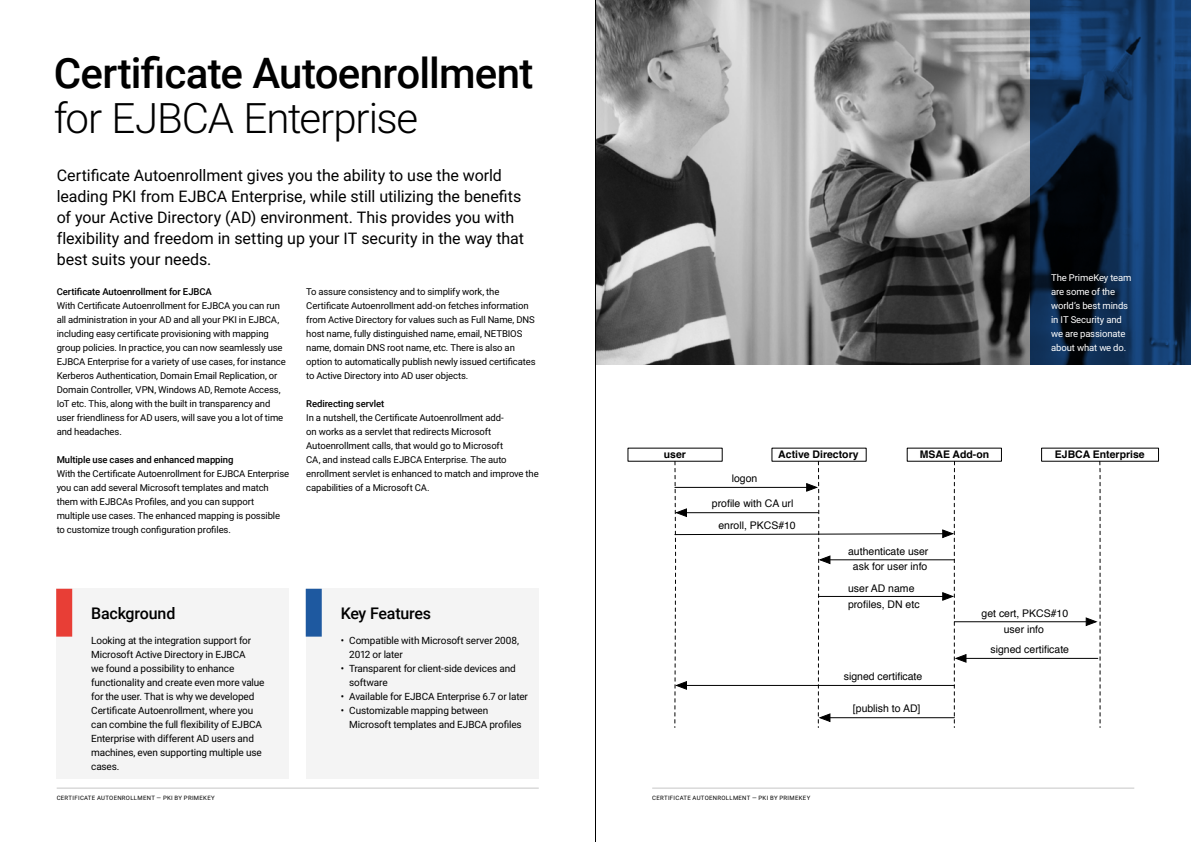
<style>
.page{position:relative;width:1191px;height:842px;background:#fff}
.page>*{position:absolute;margin:0;border:0;box-sizing:border-box;transform-origin:0 0}
.t1{font:500 42px "Roboto";letter-spacing:-.02em;color:#000}
.t2{font:300 42px "Roboto";letter-spacing:-.025em;color:#000}
.t3{font:16px/21px "Roboto";letter-spacing:-.005em;color:#000}
.t4{font:500 16px "Roboto";letter-spacing:-.015em;color:#000}
.t5{font:10.5px/14.8px "Helvetica";color:#000;text-align:center}
.t6{font:700 10.5px "Helvetica";color:#000}
.t7{font:10px/14px "Roboto";letter-spacing:-.015em;color:#000}
.t8{font:9.5px/14px "Roboto";letter-spacing:-.01em;color:#000}
.t9{font:9.5px/14px "Roboto";letter-spacing:-.01em;color:#fff}
.t10{font:500 9.5px "Roboto";letter-spacing:-.01em;color:#000}
.t11{font:6px "Roboto";letter-spacing:.05em;color:#000}
</style>
<div class="page">
<div style="left:57px;top:589px;width:232px;height:190px;background:#f4f4f4"></div>
<div style="left:306px;top:589px;width:233px;height:190px;background:#f4f4f4"></div>
<img style="left:596px;top:0;width:434px;height:365px">
<div style="left:56px;top:589px;width:16px;height:48px;background:#e83e36"></div>
<div style="left:306px;top:589px;width:16px;height:48px;background:#1e59a0"></div>
<svg style="left:1030px;top:0;width:161px;height:365px;background:#0f2e54"></svg>
<hr style="left:954px;top:621px;width:132px;height:1px;background:#000">
<svg style="left:1085px;top:460px;width:16px;height:268px"></svg>
<hr style="left:966px;top:658px;width:131px;height:1px;background:#000">
<svg style="left:674px;top:460px;width:293px;height:268px"></svg>
<hr style="left:57px;top:788px;width:482px;height:1px;background:#c6c6c6">
<hr style="left:652px;top:788px;width:482px;height:1px;background:#c6c6c6">
<hr style="left:595px;top:0;width:1px;height:842px;background:#000">
<h1 class="t1" style="left:54px;top:44px;width:481px">Certificate Autoenrollment</h1>
<h1 class="t2" style="left:54px;top:89px;width:366px">for EJBCA Enterprise</h1>
<p class="t3" style="left:57px;top:164px;width:469px">Certificate Autoenrollment gives you the ability to use the world leading PKI from EJBCA Enterprise, while still utilizing the benefits of your Active Directory (AD) environment. This provides you with flexibility and freedom in setting up your IT security in the way that best suits your needs.</p>
<p class="t10" style="left:57px;top:285px;width:157px">Certificate Autoenrollment for EJBCA</p>
<p class="t8" style="left:57px;top:298px;width:231px">With Certificate Autoenrollment for EJBCA you can run all administration in your AD and all your PKI in EJBCA, including easy certificate provisioning with mapping group policies. In practice, you can now seamlessly use EJBCA Enterprise for a variety of use cases, for instance Kerberos Authentication, Domain Email Replication, or Domain Controller, VPN, Windows AD, Remote Access, IoT etc. This, along with the built in transparency and user friendliness for AD users, will save you a lot of time and headaches.</p>
<p class="t10" style="left:57px;top:453px;width:178px">Multiple use cases and enhanced mapping</p>
<p class="t8" style="left:57px;top:466px;width:234px">With the Certificate Autoenrollment for EJBCA Enterprise you can add several Microsoft templates and match them with EJBCAs Profiles, and you can support multiple use cases. The enhanced mapping is possible to customize trough configuration profiles.</p>
<p class="t8" style="left:306px;top:284px;width:231px">To assure consistency and to simplify work, the Certificate Autoenrollment add-on fetches information from Active Directory for values such as Full Name, DNS host name, fully distinguished name, email, NETBIOS name, domain DNS root name, etc. There is also an option to automatically publish newly issued certificates to Active Directory into AD user objects.</p>
<p class="t10" style="left:306px;top:397px;width:80px">Redirecting servlet</p>
<p class="t8" style="left:306px;top:410px;width:234px">In a nutshell, the Certificate Autoenrollment add-<br>on works as a servlet that redirects Microsoft Autoenrollment calls, that would go to Microsoft<br>CA, and instead calls EJBCA Enterprise. The auto enrollment servlet is enhanced to match and improve the capabilities of a Microsoft CA.</p>
<h2 class="t4" style="left:91px;top:602px;width:86px">Background</h2>
<h2 class="t4" style="left:341px;top:602px;width:92px">Key Features</h2>
<p class="t7" style="left:91px;top:633px;width:175px">Looking at the integration support for Microsoft Active Directory in EJBCA<br>we found a possibility to enhance functionality and create even more value for the user. That is why we developed Certificate Autoenrollment, where you can combine the full flexibility of EJBCA Enterprise with different AD users and machines, even supporting multiple use cases.</p>
<p class="t7" style="left:349px;top:633px;width:171px;text-indent:-8px">• Compatible with Microsoft server 2008,<br>2012 or later</p>
<p class="t7" style="left:349px;top:661px;width:168px;text-indent:-8px">• Transparent for client-side devices and software</p>
<p class="t7" style="left:341px;top:689px;width:189px">• Available for EJBCA Enterprise 6.7 or later</p>
<p class="t7" style="left:349px;top:703px;width:174px;text-indent:-8px">• Customizable mapping between<br>Microsoft templates and EJBCA profiles</p>
<p class="t9" style="left:1051px;top:270px;width:82px">The PrimeKey team are some of the world’s best minds in IT Security and we are passionate about what we do.</p>
<p class="t6" style="left:664px;top:446px;width:24px">user</p>
<p class="t6" style="left:778px;top:446px;width:82px">Active Directory</p>
<p class="t6" style="left:919px;top:446px;width:71px">MSAE Add-on</p>
<p class="t6" style="left:1055px;top:446px;width:91px">EJBCA Enterprise</p>
<p class="t5" style="left:731px;top:472px;width:27px">logon</p>
<p class="t5" style="left:712px;top:496px;width:83px">proÞle with CA url</p>
<p class="t5" style="left:718px;top:519px;width:79px">enroll, PKCS#10</p>
<p class="t5" style="left:848px;top:545px;width:82px">authenticate user ask for user info</p>
<p class="t5" style="left:848px;top:581px;width:73px;line-height:15.1px;text-align:left">user AD name proÞles, DN etc</p>
<p class="t5" style="left:843px;top:669px;width:80px">signed certiÞcate</p>
<p class="t5" style="left:853px;top:702px;width:69px">[publish to AD]</p>
<p class="t5" style="left:981px;top:606px;width:88px">get cert, PKCS#10</p>
<p class="t5" style="left:990px;top:642px;width:80px">signed certiÞcate</p>
<p class="t5" style="left:1003px;top:622px;width:42px">user info</p>
<p class="t11" style="left:57px;top:793px;width:160px">CERTIFICATE AUTOENROLLMENT — PKI BY PRIMEKEY</p>
<p class="t11" style="left:652px;top:793px;width:160px">CERTIFICATE AUTOENROLLMENT — PKI BY PRIMEKEY</p>
</div>
